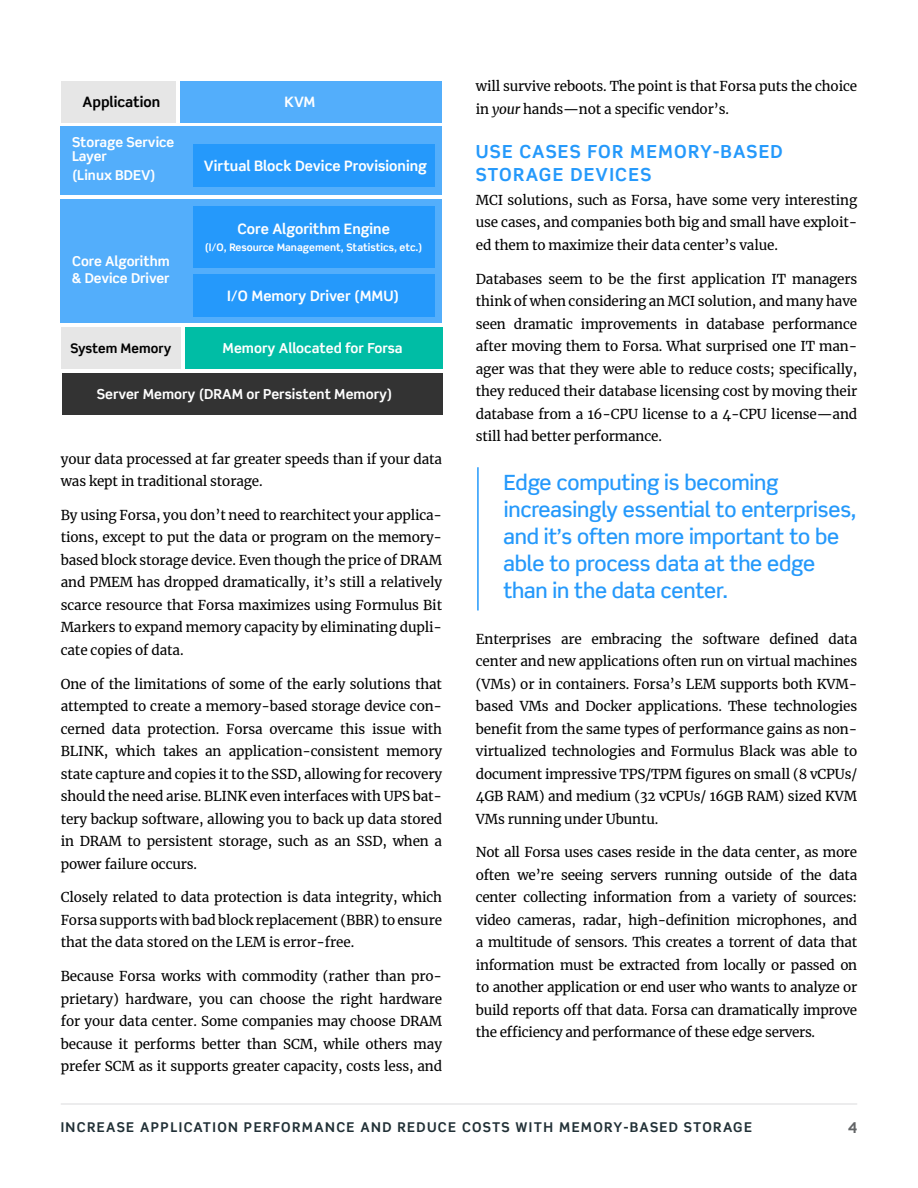
<style>
.page{position:relative;width:918px;height:1188px;background:#fff}
.page>*{position:absolute;margin:0;border:0;box-sizing:border-box;transform-origin:0 0}
.Pull_quote{font:500 21px/27px "Scene Pro";letter-spacing:-.01em;color:#2599fb}
.Heading_2{font:700 18px/23.5px "Scene Pro";letter-spacing:.07em;color:#2599fb}
.t1{font:700 15px "Scene Pro";color:#626466}
.t2{font:700 14.4px "Scene Pro";color:#fff}
.t3{font:700 14.4px "Scene Pro";color:#000}
.t4{font:700 13.8px "Scene Pro";color:#fff}
.t5{font:700 13.65px/14.1px "Scene Pro";color:#fff}
.Body{font:13.5px/22.5px "Merriweather";letter-spacing:-.01em;color:#000;text-align:justify}
.t6{font:700 13.5px "Scene Pro";letter-spacing:.1em;color:#213036}
.t7{font:700 13.2px "Scene Pro";color:#000}
.t8{font:700 10.35px "Scene Pro";color:#fff}
.s1{font-style:italic}
</style>
<div class="page">
<hr style="left:61px;top:1103px;width:796px;height:2px;background:#e6e7e8">
<div style="left:180px;top:81px;width:262px;height:42px;background:#53aefb"></div>
<div style="left:61px;top:126px;width:381px;height:69px;background:#53aefb"></div>
<div style="left:61px;top:81px;width:115px;height:42px;background:#e6e6e6"></div>
<div style="left:61px;top:327px;width:120px;height:42px;background:#e6e6e6"></div>
<div style="left:185px;top:327px;width:257px;height:42px;background:#00bda5"></div>
<div style="left:62px;top:373px;width:380px;height:42px;background:#333"></div>
<div style="left:193px;top:145px;width:242px;height:42px;background:#2599fb"></div>
<svg style="left:61px;top:199px;width:381px;height:124px;background:#44a7fb"></svg>
<div style="left:193px;top:206px;width:242px;height:62px;background:#2599fb"></div>
<hr style="left:477px;top:467px;width:2px;height:143px;background:#2599fb">
<p class="t3" style="left:83px;top:92px;width:79px">Application</p>
<p class="t5" style="left:72px;top:135px;width:104px">Storage Service<br>Layer</p>
<p class="t5" style="left:72px;top:168px;width:85px">(Linux BDEV)</p>
<p class="t5" style="left:72px;top:253px;width:99px;line-height:16.4px">Core Algorithm &amp; Device Driver</p>
<p class="t2" style="left:285px;top:93px;width:32px">KVM</p>
<p class="t2" style="left:204px;top:157px;width:224px">Virtual Block Device Provisioning</p>
<p class="t2" style="left:238px;top:220px;width:154px">Core Algorithm Engine</p>
<p class="t8" style="left:205px;top:241px;width:219px">(I/O, Resource Management, Statistics, etc.)</p>
<p class="t2" style="left:227px;top:286px;width:174px">I/O Memory Driver (MMU)</p>
<p class="t7" style="left:70px;top:340px;width:102px">System Memory</p>
<p class="t4" style="left:223px;top:339px;width:182px">Memory Allocated for Forsa</p>
<p class="t4" style="left:97px;top:385px;width:297px">Server Memory (DRAM or Persistent Memory)</p>
<p class="Body" style="left:61px;top:447px;width:383px">your data processed at far greater speeds than if your data was kept in traditional storage.</p>
<p class="Body" style="left:61px;top:503px;width:383px">By using Forsa, you don’t need to rearchitect your applica&shy;tions, except to put the data or program on the memory&shy;based block storage device. Even though the price of DRAM and PMEM has dropped dramatically, it’s still a relatively scarce resource that Forsa maximizes using Formulus Bit Markers to expand memory capacity by eliminating dupli&shy;cate copies of data.</p>
<p class="Body" style="left:61px;top:672px;width:383px">One of the limitations of some of the early solutions that attempted to create a memory-based storage device con&shy;cerned data protection. Forsa overcame this issue with BLINK, which takes an application-consistent memory state capture and copies it to the SSD, allowing for recovery should the need arise. BLINK even interfaces with UPS bat&shy;tery backup software, allowing you to back up data stored in DRAM to persistent storage, such as an SSD, when a power failure occurs.</p>
<p class="Body" style="left:61px;top:886px;width:383px">Closely related to data protection is data integrity, which Forsa supports with bad block replacement (BBR) to ensure that the data stored on the LEM is error-free.</p>
<p class="Body" style="left:61px;top:964px;width:383px">Because Forsa works with commodity (rather than pro&shy;prietary) hardware, you can choose the right hardware for your data center. Some companies may choose DRAM because it performs better than SCM, while others may prefer SCM as it supports greater capacity, costs less, and</p>
<p class="Body" style="left:476px;top:75px;width:383px">will survive reboots. The point is that Forsa puts the choice in <span class="s1">your</span> hands—not a specific vendor’s.</p>
<p class="Heading_2" style="left:476px;top:139px;width:308px">USE CASES FOR MEMORY-BASED<br>STORAGE DEVICES</p>
<p class="Body" style="left:476px;top:188px;width:383px">MCI solutions, such as Forsa, have some very interesting use cases, and companies both big and small have exploit&shy;ed them to maximize their data center’s value.</p>
<p class="Body" style="left:476px;top:267px;width:383px">Databases seem to be the first application IT managers think of when considering an MCI solution, and many have seen dramatic improvements in database performance after moving them to Forsa. What surprised one IT man&shy;ager was that they were able to reduce costs; specifically, they reduced their database licensing cost by moving their database from a 16-CPU license to a 4-CPU license—and still had better performance.</p>
<p class="Pull_quote" style="left:503px;top:468px;width:354px">Edge computing is becoming increasingly essential to enterprises, and it’s often more important to be able to process data at the edge than in the data center.</p>
<p class="Body" style="left:476px;top:627px;width:383px">Enterprises are embracing the software defined data center and new applications often run on virtual machines (VMs) or in containers. Forsa’s LEM supports both KVM&shy;based VMs and Docker applications. These technologies benefit from the same types of performance gains as non&shy;virtualized technologies and Formulus Black was able to document impressive TPS/TPM figures on small (8 vCPUs/ 4GB RAM) and medium (32 vCPUs/ 16GB RAM) sized KVM VMs running under Ubuntu.</p>
<p class="Body" style="left:476px;top:841px;width:383px">Not all Forsa uses cases reside in the data center, as more often we’re seeing servers running outside of the data center collecting information from a variety of sources: video cameras, radar, high-definition microphones, and a multitude of sensors. This creates a torrent of data that information must be extracted from locally or passed on to another application or end user who wants to analyze or build reports off that data. Forsa can dramatically improve the efficiency and performance of these edge servers.</p>
<p class="t6" style="left:61px;top:1118px;width:693px">INCREASE APPLICATION PERFORMANCE AND REDUCE COSTS WITH MEMORY-BASED STORAGE</p>
<p class="t1" style="left:848px;top:1118px;width:11px">4</p>
</div>
